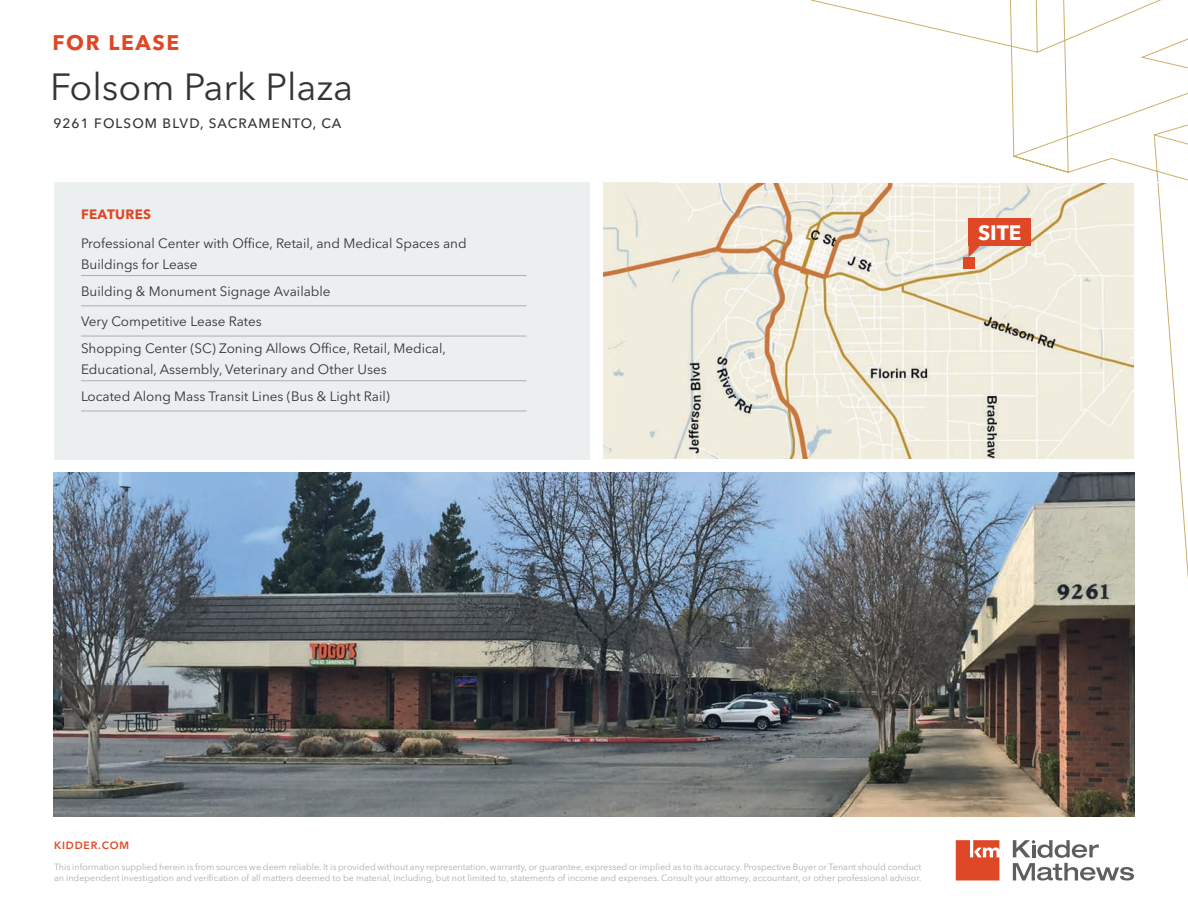
<style>
.page{position:relative;width:1188px;height:918px;background:#fff}
.page>*{position:absolute;margin:0;border:0;box-sizing:border-box;transform-origin:0 0}
.Property_Name_-_Char{font:37.5px "Avenir Next LT Pro";color:#323436}
.For_Lease___Sale__Af{font:700 21px "Avenir Next LT Pro";letter-spacing:.08em;color:#df4826}
.t1{font:700 20.7px "Avenir Next LT Pro";color:#fff}
.Table_Input{font:13.5px/21px "Avenir Next LT Pro";color:#323436}
.Property_Address_-_C{font:500 13.5px "Avenir Next LT Pro";letter-spacing:.08em;color:#323436}
.Table_Title_-_Orange{font:700 13.5px "Avenir Next LT Pro";letter-spacing:.025em;color:#df4826}
.t2{font:600 10.5px "Avenir Next LT Pro";letter-spacing:.08em;color:#df4826}
.t3{font:9px/10.8px "Avenir Next LT Pro";color:#b0acad}
</style>
<div class="page">
<svg style="left:1013px;top:851px;width:121px;height:30px"></svg>
<svg style="left:956px;top:851px;width:43px;height:30px"></svg>
<svg style="left:811px;top:0;width:377px;height:851px"></svg>
<img style="left:53px;top:473px;width:1081px;height:344px">
<img style="left:603px;top:183px;width:530px;height:276px">
<div style="left:963px;top:257px;width:12px;height:12px;background:#df4826"></div>
<svg style="left:969px;top:245px;width:11px;height:12px"></svg>
<div style="left:969px;top:218px;width:62px;height:27px;background:#df4826"></div>
<hr style="left:661px;top:182px;width:527px;height:1px;background:#fff">
<div style="left:54px;top:182px;width:536px;height:277px;background:#ebefef"></div>
<hr style="left:81px;top:275px;width:445px;height:1px;background:#b0acad">
<hr style="left:81px;top:305px;width:445px;height:1px;background:#b0acad">
<hr style="left:81px;top:336px;width:445px;height:1px;background:#b0acad">
<hr style="left:81px;top:380px;width:445px;height:1px;background:#b0acad">
<hr style="left:81px;top:411px;width:445px;height:1px;background:#b0acad">
<p class="For_Lease___Sale__Af" style="left:52px;top:30px;width:128px">FOR LEASE</p>
<p class="Property_Name_-_Char" style="left:50px;top:64px;width:305px">Folsom Park Plaza</p>
<p class="Property_Address_-_C" style="left:53px;top:115px;width:290px">9261 FOLSOM BLVD, SACRAMENTO, CA</p>
<p class="Table_Title_-_Orange" style="left:81px;top:206px;width:72px">FEATURES</p>
<p class="Table_Input" style="left:81px;top:233px;width:387px">Professional Center with Office, Retail, and Medical Spaces and<br>Buildings for Lease</p>
<p class="Table_Input" style="left:81px;top:281px;width:251px">Building &amp; Monument Signage Available</p>
<p class="Table_Input" style="left:81px;top:311px;width:182px">Very Competitive Lease Rates</p>
<p class="Table_Input" style="left:81px;top:338px;width:367px">Shopping Center (SC) Zoning Allows Office, Retail, Medical,<br>Educational, Assembly, Veterinary and Other Uses</p>
<p class="Table_Input" style="left:81px;top:386px;width:310px">Located Along Mass Transit Lines (Bus &amp; Light Rail)</p>
<p class="t1" style="left:978px;top:220px;width:45px">SITE</p>
<p class="t2" style="left:54px;top:839px;width:77px">KIDDER.COM</p>
<p class="t3" style="left:54px;top:861px;width:869px">This information supplied herein is from sources we deem reliable. It is provided without any representation, warranty, or guarantee, expressed or implied as to its accuracy. Prospective Buyer or Tenant should conduct an independent investigation and verification of all matters deemed to be material, including, but not limited to, statements of income and expenses. Consult your attorney, accountant, or other professional advisor.</p>
</div>
